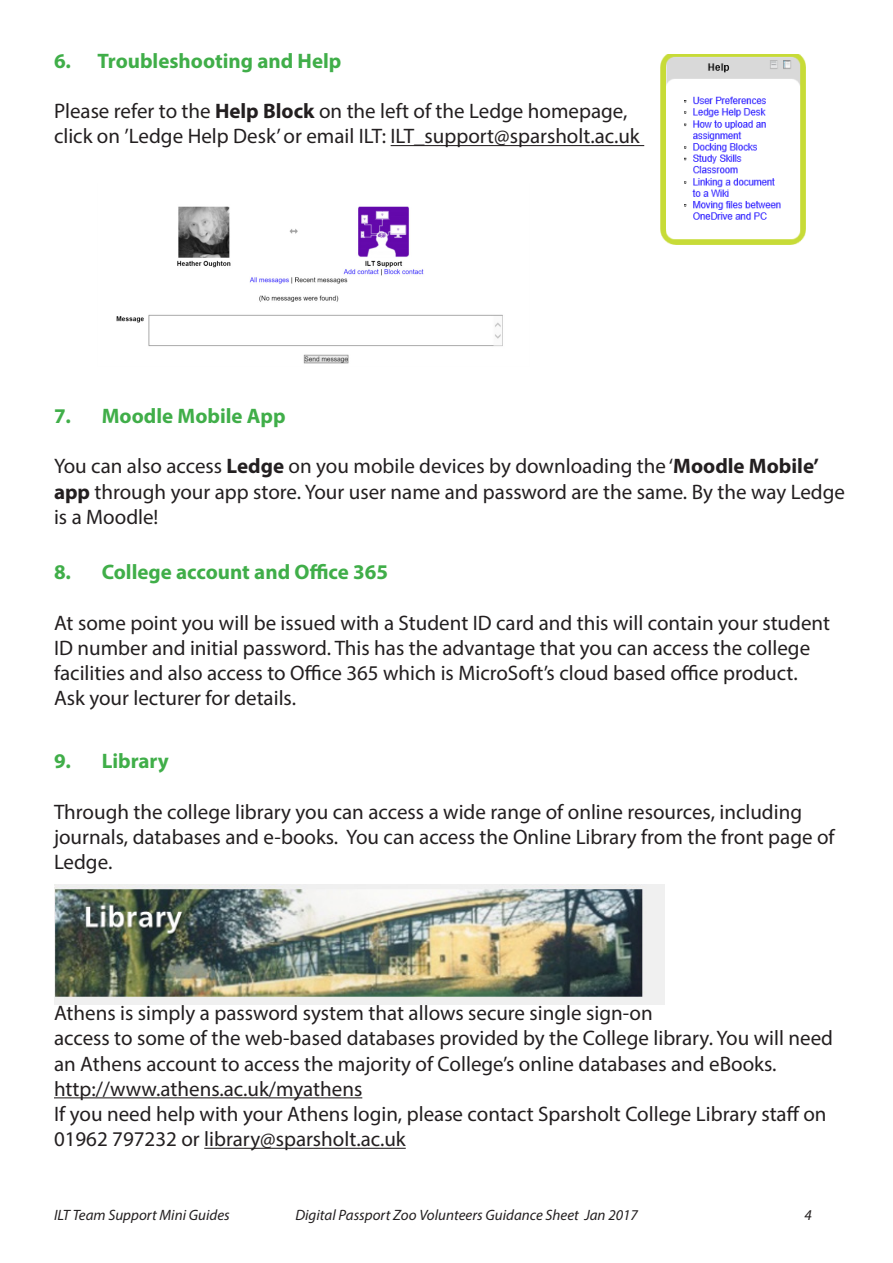
<style>
.page{position:relative;width:893px;height:1263px;background:#fff}
.page>*{position:absolute;margin:0;border:0;box-sizing:border-box;transform-origin:0 0}
.t1{font:21px/25.2px "Myriad Pro";color:#231f20}
.t2{font:700 21px "Myriad Pro";color:#40ae49}
.t3{font:italic 15px "Myriad Pro";color:#231f20}
.s1{font-weight:700}
</style>
<div class="page">
<img style="left:660px;top:54px;width:146px;height:191px">
<hr style="left:54px;top:1097px;width:308px;height:1px;background:#231f20">
<hr style="left:204px;top:1148px;width:202px;height:1px;background:#231f20">
<img style="left:54px;top:884px;width:610px;height:121px">
<hr style="left:391px;top:145px;width:253px;height:1px;background:#231f20">
<img style="left:116px;top:206px;width:387px;height:158px">
<p class="t2" style="left:54px;top:47px;width:289px">6. Troubleshooting and Help</p>
<p class="t1" style="left:54px;top:98px;width:587px">Please refer to the <span class="s1">Help Block</span> on the left of the Ledge homepage, click on ’Ledge Help Desk’ or email ILT: ILT_support@sparsholt.ac.uk</p>
<p class="t2" style="left:54px;top:402px;width:233px">7. Moodle Mobile App</p>
<p class="t1" style="left:54px;top:453px;width:792px">You can also access <span class="s1">Ledge</span> on you mobile devices by downloading the ‘<span class="s1">Moodle Mobile’ app</span> through your app store. Your user name and password are the same. By the way Ledge is a Moodle!</p>
<p class="t2" style="left:54px;top:558px;width:336px">8. College account and Office 365</p>
<p class="t1" style="left:54px;top:610px;width:778px">At some point you will be issued with a Student ID card and this will contain your student ID number and initial password. This has the advantage that you can access the college facilities and also access to Office 365 which is MicroSoft’s cloud based office product.<br>Ask your lecturer for details.</p>
<p class="t2" style="left:54px;top:747px;width:116px">9. Library</p>
<p class="t1" style="left:54px;top:798px;width:782px">Through the college library you can access a wide range of online resources, including journals, databases and e-books. You can access the Online Library from the front page of<br>Ledge.</p>
<p class="t1" style="left:54px;top:1000px;width:781px">Athens is simply a password system that allows secure single sign-on<br>access to some of the web-based databases provided by the College library. You will need an Athens account to access the majority of College’s online databases and eBooks.</p>
<p class="t1" style="left:54px;top:1076px;width:310px">http://www.athens.ac.uk/myathens</p>
<p class="t1" style="left:54px;top:1101px;width:774px">If you need help with your Athens login, please contact Sparsholt College Library staff on<br>01962 797232 or library@sparsholt.ac.uk</p>
<p class="t3" style="left:54px;top:1206px;width:177px">ILT Team Support Mini Guides</p>
<p class="t3" style="left:295px;top:1206px;width:344px">Digital Passport Zoo Volunteers Guidance Sheet Jan 2017</p>
<p class="t3" style="left:804px;top:1206px;width:9px">4</p>
</div>
